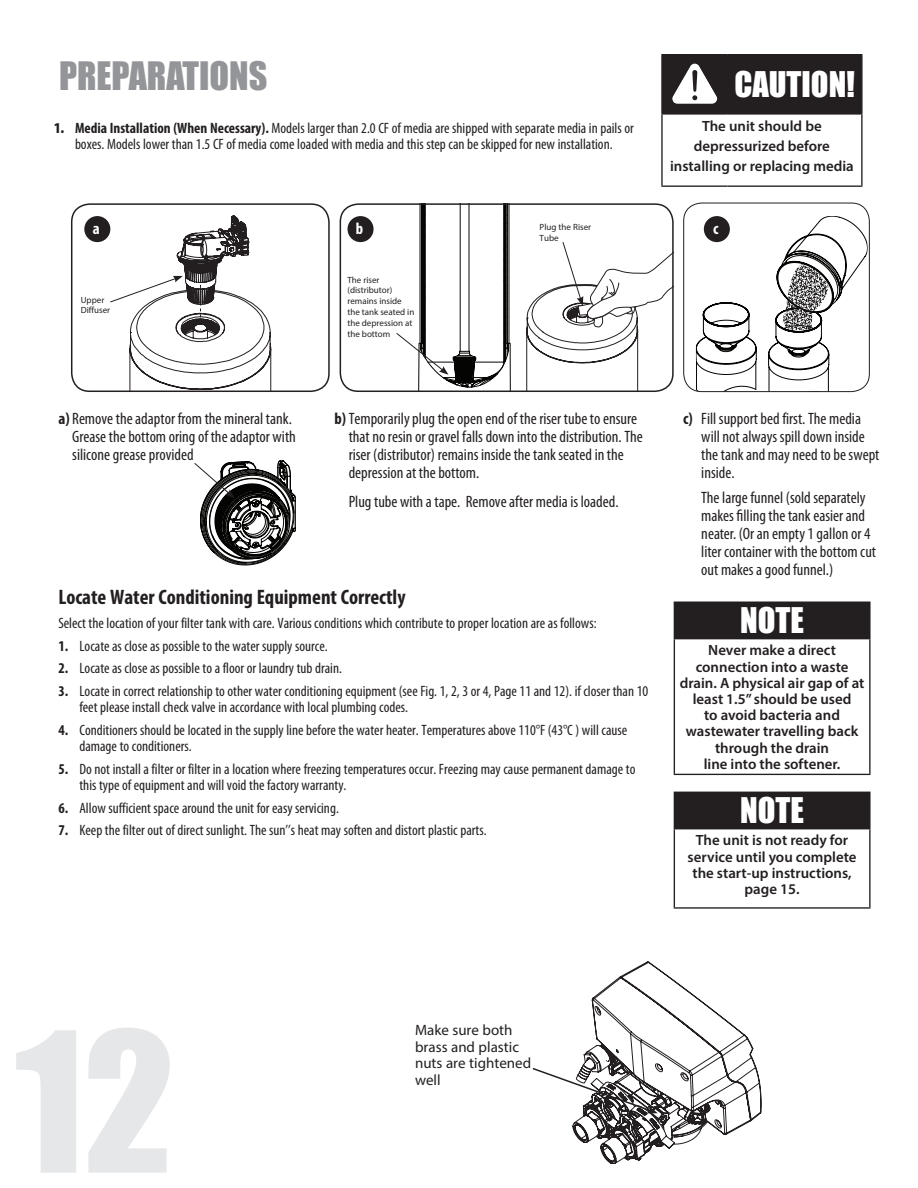
<style>
.page{position:relative;width:918px;height:1188px;background:#fff}
.page>*{position:absolute;margin:0;border:0;box-sizing:border-box;transform-origin:0 0}
.t1{font:180px "Impact";color:#e6e7e9}
.t2{font:36px "Impact";color:#939598}
.t3{font:32.55px "Impact";color:#fff}
.t4{font:700 condensed 21px "Myriad Pro";color:#231f20}
.Justified{font:condensed 16.5px/18px "Myriad Pro";color:#231f20}
.Justified-2{font:700 condensed 16.5px "Myriad Pro";color:#fff}
.t5{font:condensed 15px/16.5px "Myriad Pro";color:#231f20}
.t6{font:15px/16.5px "Myriad Pro";color:#231f20}
.Justified-3{font:600 14.85px/16.2px "Myriad Pro";color:#231f20;text-align:center}
.Justified-4{font:9px/10.8px "Myriad Pro";color:#231f20}
.s1{font-weight:900}
.s2{font-weight:700}
</style>
<div class="page">
<div style="left:71px;top:203px;width:259px;height:189px;border:2px solid #231f20;border-radius:18px"></div>
<svg style="left:194px;top:461px;width:102px;height:104px"></svg>
<svg style="left:109px;top:204px;width:162px;height:187px"></svg>
<div style="left:84px;top:216px;width:26px;height:26px;background:#231f20;border-radius:50%"></div>
<div style="left:348px;top:216px;width:26px;height:26px;background:#231f20;border-radius:50%"></div>
<div style="left:704px;top:216px;width:26px;height:26px;background:#231f20;border-radius:50%"></div>
<svg style="left:396px;top:206px;width:115px;height:183px"></svg>
<svg style="left:526px;top:242px;width:148px;height:149px"></svg>
<svg style="left:532px;top:962px;width:229px;height:202px"></svg>
<svg style="left:696px;top:302px;width:61px;height:90px"></svg>
<svg style="left:768px;top:216px;width:100px;height:176px"></svg>
<div style="left:683px;top:203px;width:187px;height:189px;border:1px solid #231f20;border-radius:18px"></div>
<div style="left:674px;top:792px;width:196px;height:37px;background:#231f20"></div>
<hr style="left:674px;top:792px;width:197px;height:1px;background:#231f20">
<hr style="left:869px;top:793px;width:2px;height:35px;background:#231f20">
<hr style="left:674px;top:828px;width:197px;height:1px;background:#231f20">
<hr style="left:674px;top:829px;width:1px;height:78px;background:#231f20">
<hr style="left:869px;top:829px;width:2px;height:78px;background:#231f20">
<hr style="left:674px;top:907px;width:197px;height:2px;background:#231f20">
<div style="left:674px;top:602px;width:196px;height:37px;background:#231f20"></div>
<hr style="left:674px;top:602px;width:197px;height:1px;background:#231f20">
<hr style="left:869px;top:603px;width:2px;height:35px;background:#231f20">
<hr style="left:674px;top:638px;width:197px;height:1px;background:#231f20">
<hr style="left:674px;top:639px;width:1px;height:135px;background:#231f20">
<hr style="left:869px;top:639px;width:2px;height:135px;background:#231f20">
<hr style="left:674px;top:774px;width:197px;height:1px;background:#231f20">
<hr style="left:661px;top:54px;width:67px;height:1px;background:#231f20">
<hr style="left:661px;top:55px;width:2px;height:58px;background:#231f20">
<hr style="left:728px;top:54px;width:135px;height:1px;background:#231f20">
<hr style="left:861px;top:55px;width:2px;height:58px;background:#231f20">
<hr style="left:661px;top:113px;width:67px;height:2px;background:#231f20">
<hr style="left:661px;top:115px;width:2px;height:70px;background:#231f20">
<hr style="left:728px;top:113px;width:135px;height:2px;background:#231f20">
<hr style="left:861px;top:115px;width:2px;height:70px;background:#231f20">
<hr style="left:661px;top:185px;width:67px;height:2px;background:#231f20">
<hr style="left:728px;top:185px;width:135px;height:2px;background:#231f20">
<svg style="left:663px;top:55px;width:198px;height:58px;background:#363233"></svg>
<div style="left:340px;top:203px;width:334px;height:189px;border:2px solid #231f20;border-radius:18px"></div>
<p class="t2" style="left:59px;top:48px;width:210px">PREPARATIONS</p>
<p class="t5" style="left:54px;top:120px;width:581px;text-align:center"><span class="s1">1.</span> <span class="s2">Media Installation (When Necessary).</span> Models larger than 2.0 CF of media are shipped with separate media in pails or boxes. Models lower than 1.5 CF of media come loaded with media and this step can be skipped for new installation.</p>
<p class="t3" style="left:734px;top:59px;width:122px">CAUTION!</p>
<p class="Justified-3" style="left:670px;top:115px;width:185px;line-height:20.2px">The unit should be depressurized before installing or replacing media</p>
<p class="Justified-2" style="left:93px;top:219px;width:8px">a</p>
<p class="Justified-2" style="left:356px;top:219px;width:9px">b</p>
<p class="Justified-2" style="left:713px;top:219px;width:7px">c</p>
<p class="Justified-4" style="left:540px;top:222px;width:53px">Plug the Riser</p>
<p class="Justified-4" style="left:540px;top:232px;width:21px">Tube</p>
<p class="Justified-4" style="left:81px;top:294px;width:31px">Upper<br>Diffuser</p>
<p class="Justified-4" style="left:348px;top:274px;width:68px">The riser (distributor) remains inside the tank seated in the depression at the bottom</p>
<p class="Justified" style="left:72px;top:410px;width:225px;text-indent:-14px"><span class="s2">a)</span> Remove the adaptor from the mineral tank.<br>Grease the bottom oring of the adaptor with silicone grease provided</p>
<p class="Justified" style="left:349px;top:410px;width:296px;text-indent:-14px"><span class="s2">b)</span> Temporarily plug the open end of the riser tube to ensure that no resin or gravel falls down into the distribution. The riser (distributor) remains inside the tank seated in the depression at the bottom.</p>
<p class="Justified" style="left:349px;top:492px;width:271px">Plug tube with a tape. Remove after media is loaded.</p>
<p class="t4" style="left:58px;top:584px;width:349px">Locate Water Conditioning Equipment Correctly</p>
<p class="t5" style="left:58px;top:614px;width:540px">Select the location of your filter tank with care. Various conditions which contribute to proper location are as follows:</p>
<p class="t5" style="left:58px;top:637px;width:271px"><span class="s2">1.</span> Locate as close as possible to the water supply source.</p>
<p class="t5" style="left:58px;top:660px;width:285px"><span class="s2">2.</span> Locate as close as possible to a floor or laundry tub drain.</p>
<p class="t5" style="left:79px;top:682px;width:570px;text-indent:-21px"><span class="s2">3.</span> Locate in correct relationship to other water conditioning equipment (see Fig. 1, 2, 3 or 4, Page 11 and 12). if closer than 10 feet please install check valve in accordance with local plumbing codes.</p>
<p class="t5" style="left:79px;top:721px;width:549px;text-indent:-21px"><span class="s2">4.</span> Conditioners should be located in the supply line before the water heater. Temperatures above 110°F (43°C ) will cause damage to conditioners.</p>
<p class="t5" style="left:79px;top:760px;width:557px;text-indent:-21px"><span class="s2">5.</span> Do not install a filter or filter in a location where freezing temperatures occur. Freezing may cause permanent damage to this type of equipment and will void the factory warranty.</p>
<p class="t5" style="left:58px;top:799px;width:282px"><span class="s2">6.</span> Allow sufficient space around the unit for easy servicing.</p>
<p class="t5" style="left:58px;top:822px;width:430px"><span class="s2">7.</span> Keep the filter out of direct sunlight. The sun’’s heat may soften and distort plastic parts.</p>
<p class="Justified" style="left:701px;top:410px;width:180px;text-indent:-18px"><span class="s2">c)</span> Fill support bed first. The media will not always spill down inside the tank and may need to be swept inside.</p>
<p class="Justified" style="left:701px;top:488px;width:176px">The large funnel (sold separately makes filling the tank easier and neater. (Or an empty 1 gallon or 4 liter container with the bottom cut out makes a good funnel.)</p>
<p class="t3" style="left:740px;top:595px;width:65px">NOTE</p>
<p class="Justified-3" style="left:680px;top:642px;width:186px">Never make a direct connection into a waste drain. A physical air gap of at least 1.5” should be used</p>
<p class="Justified-3" style="left:686px;top:707px;width:174px">to avoid bacteria and wastewater travelling back through the drain</p>
<p class="Justified-3" style="left:704px;top:756px;width:138px">line into the softener.</p>
<p class="t3" style="left:740px;top:785px;width:65px">NOTE</p>
<p class="Justified-3" style="left:688px;top:832px;width:170px">The unit is not ready for service until you complete the start-up instructions, page 15.</p>
<h1 class="t1" style="left:15px;top:962px;width:160px">12</h1>
<p class="t6" style="left:415px;top:1022px;width:118px">Make sure both brass and plastic nuts are tightened well</p>
</div>
